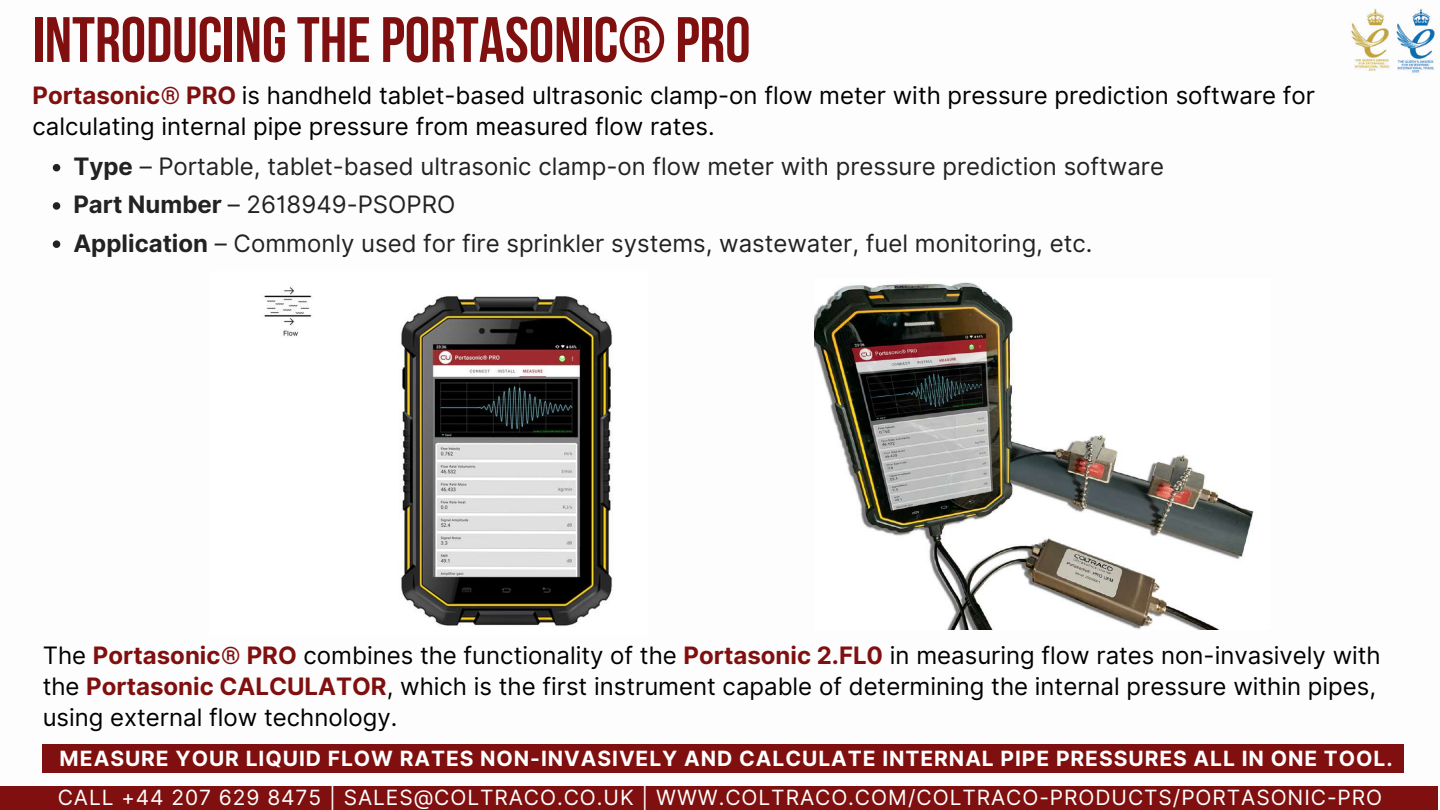
<style>
.page{position:relative;width:1440px;height:810px;background:#fff}
.page>*{position:absolute;margin:0;border:0;box-sizing:border-box;transform-origin:0 0}
.t1{font:64px "Bebas Neue Cyrillic";color:#801010}
.t2{font:24px/30.8px "Inter";color:#000}
.t3{font:24px/38.2px "Inter";color:#222}
.t4{font:21px "Inter";letter-spacing:.045em;color:#fff}
.t5{font:700 21px "Inter";letter-spacing:.045em;color:#fff}
.s1{font-weight:700;color:#801010}
.s2{font-weight:700}
</style>
<div class="page">
<img style="left:1351px;top:9px;width:39px;height:62px">
<img style="left:1396px;top:9px;width:39px;height:65px">
<div style="left:43px;top:744px;width:1361px;height:29px;background:#801010"></div>
<img style="left:815px;top:282px;width:439px;height:348px">
<img style="left:262px;top:285px;width:351px;height:341px">
<svg style="left:53px;top:164px;width:7px;height:7px"></svg>
<svg style="left:53px;top:202px;width:7px;height:8px"></svg>
<svg style="left:53px;top:240px;width:7px;height:8px"></svg>
<div style="left:0;top:787px;width:1438px;height:23px;background:#801010"></div>
<h1 class="t1" style="left:33px;top:14px;width:720px">INTRODUCINGTHEPORTASONIC® PRO</h1>
<p class="t2" style="left:33px;top:80px;width:1284px"><span class="s1">Portasonic® PRO</span> is handheld tablet-based ultrasonic clamp-on flow meter with pressure prediction software for calculating internal pipe pressure from measured flow rates.</p>
<p class="t3" style="left:73px;top:147px;width:1092px"><span class="s2">Type</span> – Portable, tablet-based ultrasonic clamp-on flow meter with pressure prediction software<br><span class="s2">Part Number</span> – 2618949-PSOPRO<br><span class="s2">Application</span> – Commonly used for fire sprinkler systems, wastewater, fuel monitoring, etc.</p>
<p class="t2" style="left:43px;top:640px;width:1340px">The <span class="s1">Portasonic® PRO</span> combines the functionality of the <span class="s1">Portasonic 2.FL0</span> in measuring flow rates non-invasively with the <span class="s1">Portasonic CALCULATOR</span>, which is the first instrument capable of determining the internal pressure within pipes, using external flow technology.</p>
<p class="t5" style="left:60px;top:746px;width:1335px">MEASURE YOUR LIQUID FLOW RATES NON-INVASIVELY AND CALCULATE INTERNAL PIPE PRESSURES ALL IN ONE TOOL.</p>
<p class="t4" style="left:58px;top:785px;width:1326px">CALL +44 207 629 8475 | SALES@COLTRACO.CO.UK | WWW.COLTRACO.COM/COLTRACO-PRODUCTS/PORTASONIC-PRO</p>
</div>
